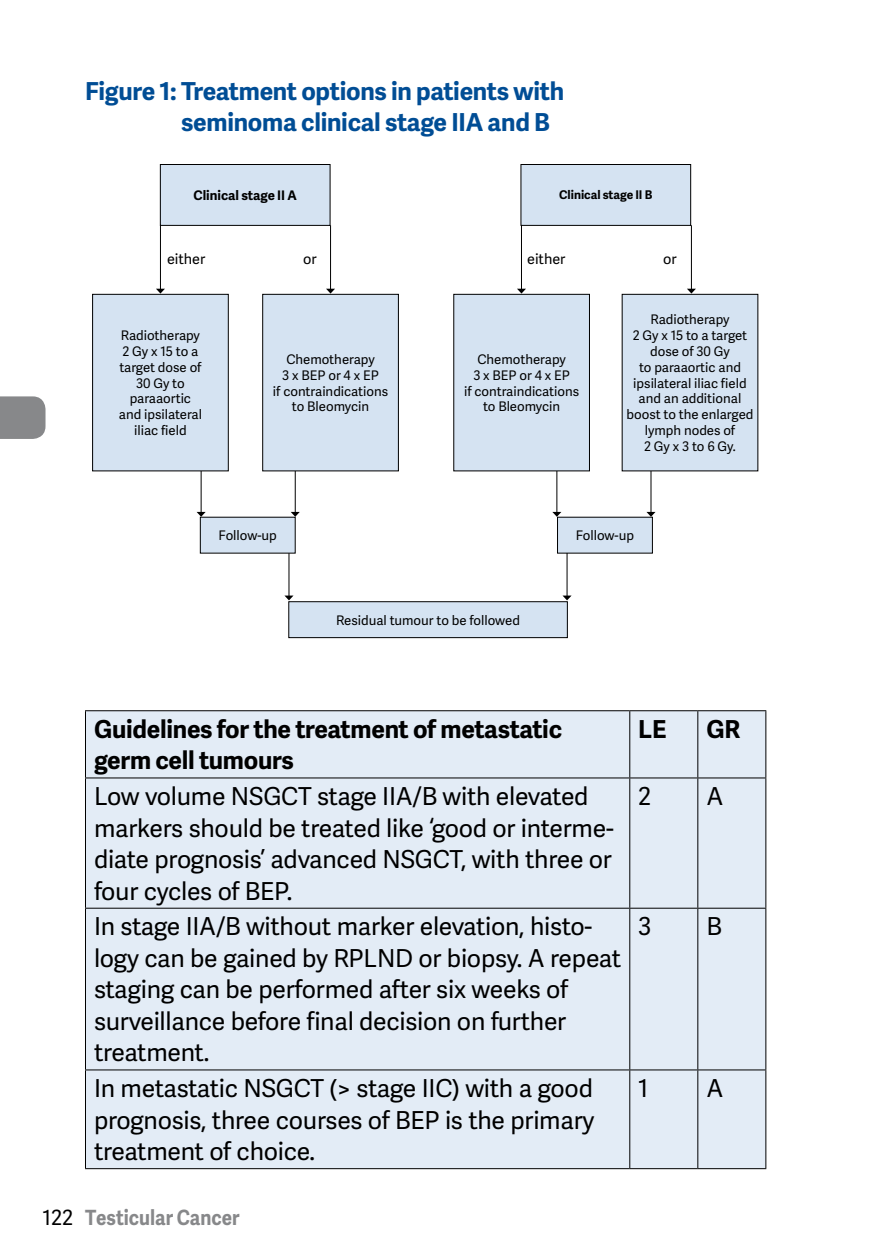
<style>
.page{position:relative;width:893px;height:1259px;background:#fff}
.page>*{position:absolute;margin:0;border:0;box-sizing:border-box;transform-origin:0 0}
.t1{font:24.6px/31.5px "Adelle Sans";letter-spacing:-.01em;color:#000}
.t2{font:700 24.6px/31.5px "Adelle Sans";letter-spacing:-.01em;color:#004d95}
.t3{font:700 24.6px/31.5px "Adelle Sans";letter-spacing:-.01em;color:#000}
.t4{font:700 21px "Adelle Sans";color:#87888a;scale:.9 1}
.t5{font:14.4px "Adelle Sans";color:#000}
.t6{font:13.2px/15.9px "Adelle Sans";color:#000;text-align:center}
.t7{font:700 13.2px "Adelle Sans";color:#000}
.t8{font:700 12px "Adelle Sans";color:#000}
.s1{font-weight:400;color:#000}
</style>
<div class="page">
<svg style="left:0;top:396px;width:46px;height:43px;background:#8d8e90"></svg>
<div style="left:86px;top:711px;width:679px;height:457px;background:#e3ecf6"></div>
<hr style="left:629px;top:711px;width:1px;height:66px;background:#000">
<hr style="left:697px;top:711px;width:1px;height:66px;background:#000">
<hr style="left:85px;top:777px;width:545px;height:1px;background:#000">
<hr style="left:630px;top:777px;width:68px;height:1px;background:#000">
<hr style="left:629px;top:778px;width:1px;height:129px;background:#000">
<hr style="left:698px;top:777px;width:68px;height:1px;background:#000">
<hr style="left:697px;top:778px;width:1px;height:129px;background:#000">
<hr style="left:85px;top:907px;width:545px;height:1px;background:#000">
<hr style="left:630px;top:907px;width:68px;height:1px;background:#000">
<hr style="left:629px;top:908px;width:1px;height:161px;background:#000">
<hr style="left:698px;top:907px;width:68px;height:1px;background:#000">
<hr style="left:697px;top:908px;width:1px;height:161px;background:#000">
<hr style="left:85px;top:1069px;width:545px;height:1px;background:#000">
<hr style="left:630px;top:1069px;width:68px;height:1px;background:#000">
<hr style="left:629px;top:1070px;width:1px;height:98px;background:#000">
<hr style="left:698px;top:1069px;width:68px;height:1px;background:#000">
<hr style="left:697px;top:1070px;width:1px;height:98px;background:#000">
<hr style="left:85px;top:1168px;width:545px;height:1px;background:#000">
<hr style="left:630px;top:1168px;width:68px;height:1px;background:#000">
<hr style="left:698px;top:1168px;width:68px;height:1px;background:#000">
<hr style="left:85px;top:710px;width:545px;height:1px;background:#000">
<hr style="left:85px;top:711px;width:1px;height:66px;background:#000">
<hr style="left:630px;top:710px;width:68px;height:1px;background:#000">
<hr style="left:698px;top:710px;width:68px;height:1px;background:#000">
<hr style="left:765px;top:711px;width:1px;height:66px;background:#000">
<hr style="left:85px;top:778px;width:1px;height:129px;background:#000">
<hr style="left:765px;top:778px;width:1px;height:129px;background:#000">
<hr style="left:85px;top:908px;width:1px;height:161px;background:#000">
<hr style="left:765px;top:908px;width:1px;height:161px;background:#000">
<hr style="left:85px;top:1070px;width:1px;height:98px;background:#000">
<hr style="left:765px;top:1070px;width:1px;height:98px;background:#000">
<div style="left:160px;top:164px;width:170px;height:61px;background:#d5e3f2"></div>
<div style="left:160px;top:164px;width:170px;height:61px;border:1px solid #000"></div>
<div style="left:289px;top:602px;width:278px;height:35px;background:#d5e3f2"></div>
<div style="left:289px;top:601px;width:278px;height:37px;border:1px solid #000"></div>
<div style="left:521px;top:164px;width:170px;height:61px;background:#d5e3f2"></div>
<div style="left:521px;top:164px;width:170px;height:61px;border:1px solid #000"></div>
<hr style="left:160px;top:225px;width:1px;height:64px;background:#000">
<svg style="left:156px;top:289px;width:9px;height:4px"></svg>
<hr style="left:201px;top:471px;width:1px;height:41px;background:#000">
<svg style="left:197px;top:512px;width:9px;height:5px"></svg>
<hr style="left:556px;top:471px;width:1px;height:41px;background:#000">
<svg style="left:552px;top:512px;width:9px;height:5px"></svg>
<hr style="left:288px;top:553px;width:1px;height:43px;background:#000">
<svg style="left:284px;top:595px;width:9px;height:5px"></svg>
<hr style="left:295px;top:471px;width:1px;height:41px;background:#000">
<svg style="left:291px;top:512px;width:9px;height:5px"></svg>
<hr style="left:650px;top:471px;width:1px;height:41px;background:#000">
<svg style="left:646px;top:512px;width:9px;height:5px"></svg>
<hr style="left:566px;top:553px;width:2px;height:43px;background:#000">
<svg style="left:562px;top:595px;width:10px;height:5px"></svg>
<hr style="left:330px;top:225px;width:1px;height:64px;background:#000">
<svg style="left:326px;top:289px;width:9px;height:4px"></svg>
<hr style="left:691px;top:225px;width:1px;height:64px;background:#000">
<svg style="left:687px;top:289px;width:9px;height:4px"></svg>
<hr style="left:521px;top:225px;width:1px;height:64px;background:#000">
<svg style="left:517px;top:289px;width:9px;height:4px"></svg>
<div style="left:200px;top:517px;width:95px;height:36px;background:#d5e3f2"></div>
<div style="left:557px;top:517px;width:95px;height:36px;background:#d5e3f2"></div>
<div style="left:622px;top:294px;width:136px;height:177px;background:#d5e3f2"></div>
<div style="left:263px;top:294px;width:135px;height:177px;background:#d5e3f2"></div>
<div style="left:262px;top:294px;width:137px;height:177px;border:1px solid #000"></div>
<div style="left:454px;top:294px;width:135px;height:177px;background:#d5e3f2"></div>
<div style="left:454px;top:294px;width:136px;height:177px;border:1px solid #000"></div>
<div style="left:93px;top:294px;width:135px;height:177px;background:#d5e3f2"></div>
<div style="left:92px;top:294px;width:136px;height:177px;border:1px solid #000"></div>
<p class="t2" style="left:181px;top:74px;width:385px;text-indent:-96px">Figure 1: Treatment options in patients with seminoma clinical stage IIA and B</p>
<p class="t7" style="left:194px;top:185px;width:105px">Clinical stage II A</p>
<p class="t8" style="left:559px;top:186px;width:95px">Clinical stage II B</p>
<p class="t5" style="left:167px;top:249px;width:40px">either</p>
<p class="t5" style="left:303px;top:249px;width:15px">or</p>
<p class="t5" style="left:527px;top:249px;width:40px">either</p>
<p class="t5" style="left:663px;top:249px;width:15px">or</p>
<p class="t6" style="left:119px;top:327px;width:85px">Radiotherapy<br>2 Gy x 15 to a target dose of<br>30 Gy to paraaortic and ipsilateral iliac field</p>
<p class="t6" style="left:273px;top:351px;width:117px">Chemotherapy<br>3 x BEP or 4 x EP<br>if contraindications to Bleomycin</p>
<p class="t6" style="left:464px;top:351px;width:117px">Chemotherapy<br>3 x BEP or 4 x EP<br>if contraindications to Bleomycin</p>
<p class="t6" style="left:626px;top:311px;width:128px">Radiotherapy<br>2 Gy x 15 to a target dose of 30 Gy<br>to paraaortic and ipsilateral iliac field and an additional boost to the enlarged lymph nodes of<br>2 Gy x 3 to 6 Gy.</p>
<p class="t6" style="left:219px;top:527px;width:60px">Follow-up</p>
<p class="t6" style="left:576px;top:527px;width:60px">Follow-up</p>
<p class="t6" style="left:336px;top:611px;width:185px">Residual tumour to be followed</p>
<p class="t3" style="left:94px;top:712px;width:470px">Guidelines for the treatment of metastatic germ cell tumours</p>
<p class="t3" style="left:638px;top:712px;width:30px">LE</p>
<p class="t3" style="left:706px;top:712px;width:35px">GR</p>
<p class="t1" style="left:94px;top:780px;width:521px">Low volume NSGCT stage IIA/B with elevated markers should be treated like ‘good or interme&shy;diate prognosis’ advanced NSGCT, with three or four cycles of BEP.</p>
<p class="t1" style="left:638px;top:780px;width:14px">2</p>
<p class="t1" style="left:706px;top:780px;width:19px">A</p>
<p class="t1" style="left:94px;top:910px;width:529px">In stage IIA/B without marker elevation, histo&shy;logy can be gained by RPLND or biopsy. A repeat staging can be performed after six weeks of surveillance before final decision on further treatment.</p>
<p class="t1" style="left:638px;top:910px;width:15px">3</p>
<p class="t1" style="left:706px;top:910px;width:17px">B</p>
<p class="t1" style="left:94px;top:1072px;width:502px;text-align:justify">In metastatic NSGCT (&gt; stage IIC) with a good prognosis, three courses of BEP is the primary treatment of choice.</p>
<p class="t1" style="left:638px;top:1072px;width:12px">1</p>
<p class="t1" style="left:706px;top:1072px;width:19px">A</p>
<p class="t4" style="left:43px;top:1202px;width:220px"><span class="s1">122</span> Testicular Cancer</p>
</div>
